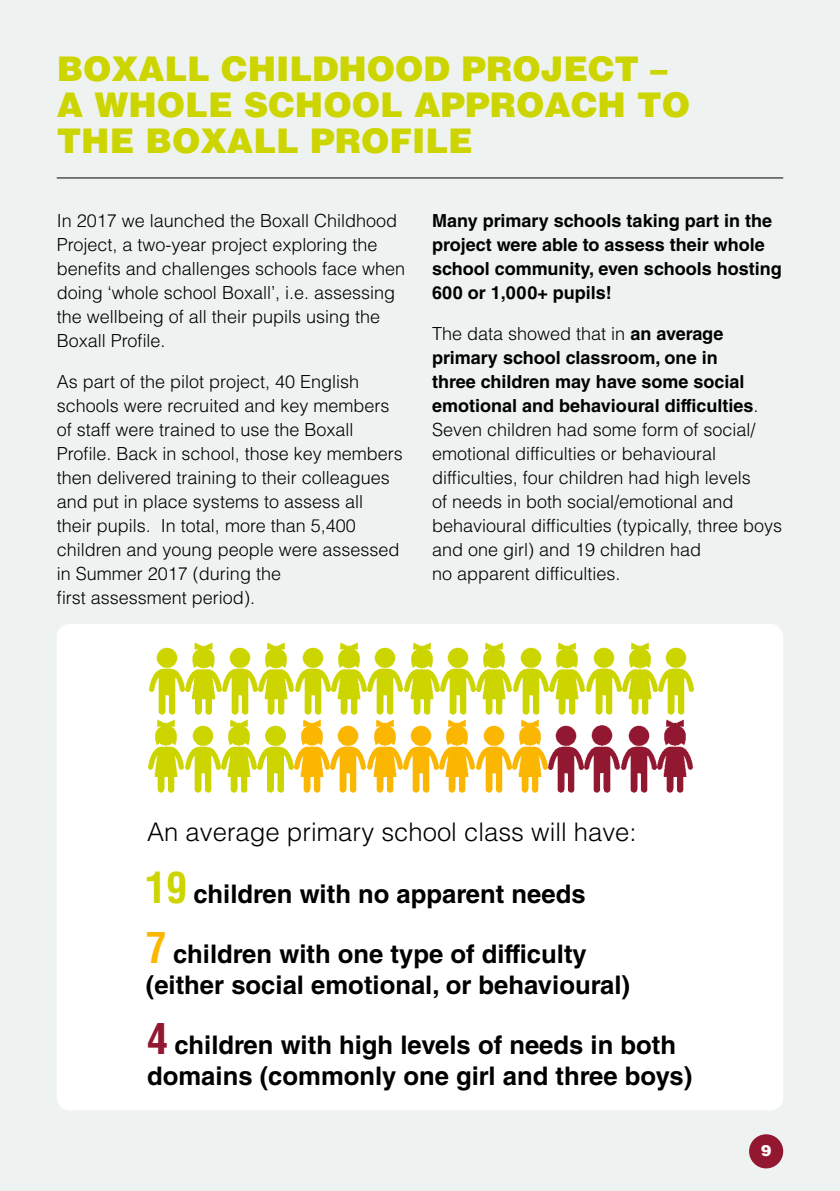
<style>
.page{position:relative;width:840px;height:1191px;background:#fff}
.page>*{position:absolute;margin:0;border:0;box-sizing:border-box;transform-origin:0 0}
.t1{font:900 34px/36px "Helvetica LT Std";color:#cdd500}
.t2{font:700 25.6px/30.8px "Helvetica LT Std";color:#000}
.t3{font:300 25.6px "Helvetica LT Std";color:#000}
.t4{font:300 18px/24px "Helvetica LT Std";color:#000}
.t5{font:700 18px/24px "Helvetica LT Std";color:#000}
.t6{font:900 15.4px "Helvetica LT Std";color:#fff}
.s1{font-weight:700}
.s2{font-stretch:condensed;font-size:42px;color:#cdd500}
.s3{font-stretch:condensed;font-size:42px;color:#fab600}
.s4{font-stretch:condensed;font-size:42px;color:#921831}
</style>
<div class="page">
<div style="left:0;top:0;width:839px;height:1191px;background:#eef3f2"></div>
<div style="left:748px;top:1134px;width:34px;height:34px;background:#921831;border-radius:50%"></div>
<hr style="left:57px;top:178px;width:725px;height:1px;background:#000">
<div style="left:57px;top:624px;width:725px;height:486px;background:#fff;border-radius:13px"></div>
<img style="left:147px;top:647px;width:37px;height:146px">
<img style="left:221px;top:647px;width:35px;height:146px">
<img style="left:294px;top:647px;width:35px;height:146px">
<img style="left:366px;top:647px;width:36px;height:146px">
<img style="left:439px;top:647px;width:35px;height:146px">
<img style="left:512px;top:647px;width:35px;height:146px">
<img style="left:584px;top:647px;width:36px;height:146px">
<img style="left:184px;top:642px;width:39px;height:75px">
<img style="left:256px;top:642px;width:39px;height:75px">
<img style="left:329px;top:642px;width:39px;height:75px">
<img style="left:402px;top:642px;width:39px;height:75px">
<img style="left:474px;top:642px;width:39px;height:75px">
<img style="left:547px;top:642px;width:39px;height:75px">
<img style="left:620px;top:642px;width:35px;height:73px">
<img style="left:655px;top:647px;width:39px;height:146px">
<img style="left:182px;top:723px;width:39px;height:70px">
<img style="left:255px;top:723px;width:39px;height:70px">
<img style="left:327px;top:723px;width:39px;height:70px">
<img style="left:400px;top:723px;width:39px;height:70px">
<img style="left:473px;top:723px;width:39px;height:70px">
<img style="left:545px;top:723px;width:39px;height:70px">
<img style="left:618px;top:723px;width:39px;height:70px">
<h1 class="t1" style="left:57px;top:50px;width:634px">BOXALL CHILDHOOD PROJECT –<br>A WHOLE SCHOOL APPROACH TO<br>THE BOXALL PROFILE</h1>
<p class="t4" style="left:57px;top:208px;width:350px">In 2017 we launched the Boxall Childhood Project, a two-year project exploring the benefits and challenges schools face when doing ‘whole school Boxall’, i.e. assessing the wellbeing of all their pupils using the Boxall Profile.</p>
<p class="t4" style="left:57px;top:369px;width:347px">As part of the pilot project, 40 English schools were recruited and key members of staff were trained to use the Boxall Profile. Back in school, those key members then delivered training to their colleagues and put in place systems to assess all<br>their pupils. In total, more than 5,400 children and young people were assessed in Summer 2017 (during the<br>first assessment period).</p>
<p class="t5" style="left:432px;top:208px;width:351px">Many primary schools taking part in the project were able to assess their whole school community, even schools hosting 600 or 1,000+ pupils!</p>
<p class="t4" style="left:432px;top:321px;width:351px">The data showed that in <span class="s1">an average primary school classroom, one in<br>three children may have some social emotional and behavioural difficulties</span>.<br>Seven children had some form of social/ emotional difficulties or behavioural difficulties, four children had high levels<br>of needs in both social/emotional and behavioural difficulties (typically, three boys and one girl) and 19 children had<br>no apparent difficulties.</p>
<h2 class="t3" style="left:147px;top:816px;width:490px">An average primary school class will have:</h2>
<h2 class="t2" style="left:145px;top:878px;width:442px"><span class="s2">19</span> children with no apparent needs</h2>
<h2 class="t2" style="left:146px;top:938px;width:485px"><span class="s3">7</span> children with one type of difficulty (either social emotional, or behavioural)</h2>
<h2 class="t2" style="left:147px;top:1029px;width:546px"><span class="s4">4</span> children with high levels of needs in both domains (commonly one girl and three boys)</h2>
<p class="t6" style="left:760px;top:1140px;width:12px">9</p>
</div>
